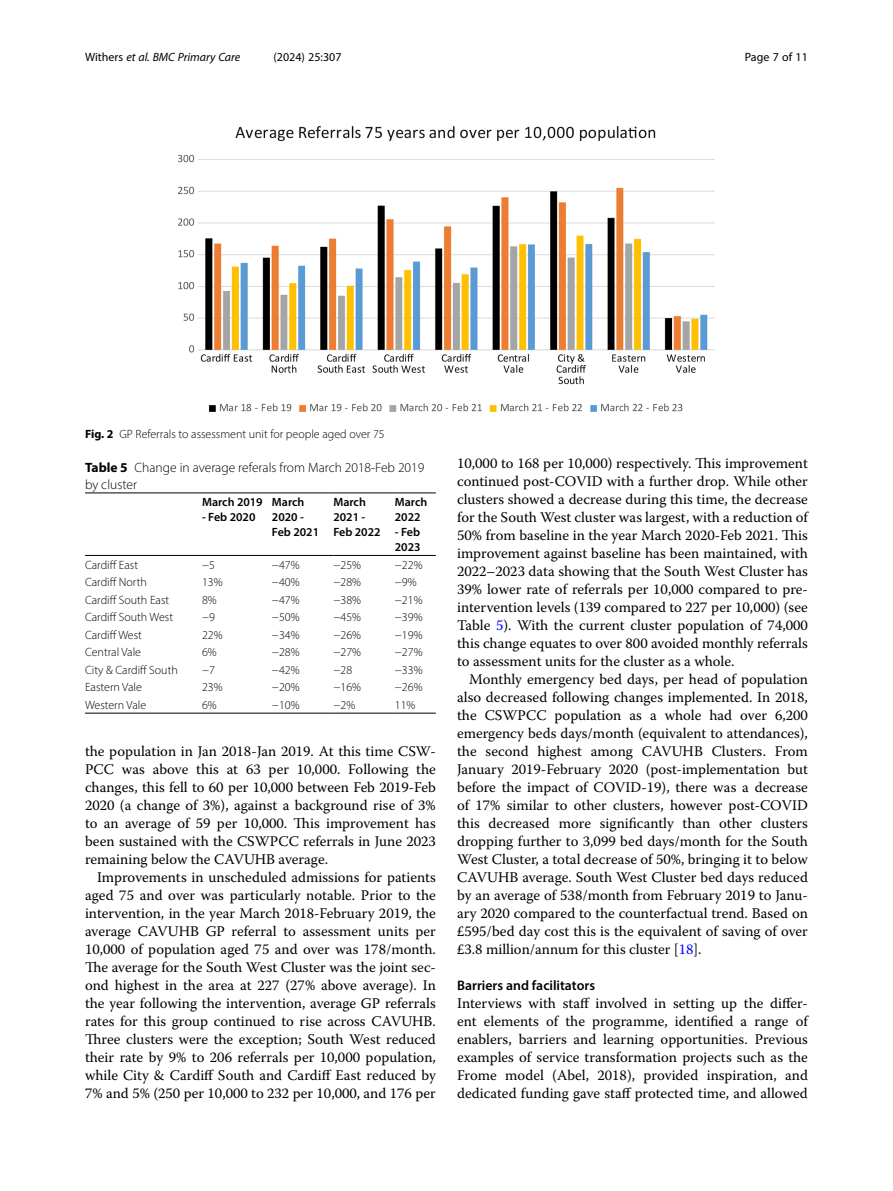
<style>
.page{position:relative;width:893px;height:1191px;background:#fff}
.page>*{position:absolute;margin:0;border:0;box-sizing:border-box;transform-origin:0 0}
.Body_Text_Indent{font:14.7px/18px "Warnock Pro";color:#000;text-align:justify}
.Body_Text{font:14.7px/18px "Warnock Pro";color:#000;text-align:justify}
.Head_2{font:600 13.8px "Myriad Pro";color:#000}
.Table_Caption{font:300 13.5px/16.5px "Myriad Pro";color:#000}
.Table_Body{font:300 12px "Myriad Pro";color:#000}
.Table_Head{font:600 12px/15px "Myriad Pro";color:#000}
.Figure_Caption{font:300 12px "Myriad Pro";color:#000}
.t1{font:italic 12px "Myriad Pro";color:#000}
.t2{font:12px "Myriad Pro";color:#000}
.s1{font-style:normal}
.s2{font-weight:700}
.s3{color:#00f}
</style>
<div class="page">
<hr style="left:85px;top:555px;width:117px;height:1px;background:#000">
<hr style="left:202px;top:492px;width:70px;height:1px;background:#000">
<hr style="left:202px;top:555px;width:70px;height:1px;background:#000">
<hr style="left:272px;top:492px;width:61px;height:1px;background:#000">
<hr style="left:272px;top:555px;width:61px;height:1px;background:#000">
<hr style="left:333px;top:492px;width:62px;height:1px;background:#000">
<hr style="left:333px;top:555px;width:62px;height:1px;background:#000">
<hr style="left:395px;top:492px;width:41px;height:1px;background:#000">
<hr style="left:395px;top:555px;width:41px;height:1px;background:#000">
<hr style="left:85px;top:713px;width:117px;height:1px;background:#000">
<hr style="left:202px;top:713px;width:70px;height:1px;background:#000">
<hr style="left:272px;top:713px;width:61px;height:1px;background:#000">
<hr style="left:333px;top:713px;width:62px;height:1px;background:#000">
<hr style="left:395px;top:713px;width:41px;height:1px;background:#000">
<hr style="left:85px;top:492px;width:117px;height:1px;background:#000">
<img style="left:179px;top:126px;width:535px;height:285px">
<p class="t1" style="left:85px;top:50px;width:157px"><span class="s1">Withers</span> et al. BMC Primary Care</p>
<p class="t2" style="left:274px;top:50px;width:70px">(2024) 25:307</p>
<p class="t2" style="left:745px;top:50px;width:65px">Page 7 of 11</p>
<p class="Figure_Caption" style="left:85px;top:427px;width:301px"><span class="s2">Fig. 2</span> GP Referrals to assessment unit for people aged over 75</p>
<p class="Table_Caption" style="left:85px;top:459px;width:341px"><span class="s2">Table 5</span> Change in average referals from March 2018-Feb 2019 by cluster</p>
<p class="Table_Head" style="left:202px;top:494px;width:62px">March 2019</p>
<p class="Table_Head" style="left:202px;top:509px;width:55px">- Feb 2020</p>
<p class="Table_Head" style="left:272px;top:494px;width:49px">March<br>2020 -<br>Feb 2021</p>
<p class="Table_Head" style="left:333px;top:494px;width:49px">March<br>2021 -<br>Feb 2022</p>
<p class="Table_Head" style="left:395px;top:494px;width:34px">March<br>2022</p>
<p class="Table_Head" style="left:395px;top:524px;width:27px">- Feb<br>2023</p>
<p class="Table_Body" style="left:85px;top:557px;width:55px">Cardiff East</p>
<p class="Table_Body" style="left:202px;top:557px;width:15px">−5</p>
<p class="Table_Body" style="left:272px;top:557px;width:29px">−47%</p>
<p class="Table_Body" style="left:333px;top:557px;width:29px">−25%</p>
<p class="Table_Body" style="left:395px;top:557px;width:29px">−22%</p>
<p class="Table_Body" style="left:85px;top:575px;width:63px">Cardiff North</p>
<p class="Table_Body" style="left:202px;top:575px;width:22px">13%</p>
<p class="Table_Body" style="left:272px;top:575px;width:29px">−40%</p>
<p class="Table_Body" style="left:333px;top:575px;width:29px">−28%</p>
<p class="Table_Body" style="left:395px;top:575px;width:23px">−9%</p>
<p class="Table_Body" style="left:85px;top:592px;width:86px">Cardiff South East</p>
<p class="Table_Body" style="left:202px;top:592px;width:16px">8%</p>
<p class="Table_Body" style="left:272px;top:592px;width:29px">−47%</p>
<p class="Table_Body" style="left:333px;top:592px;width:29px">−38%</p>
<p class="Table_Body" style="left:395px;top:592px;width:29px">−21%</p>
<p class="Table_Body" style="left:85px;top:610px;width:90px">Cardiff South West</p>
<p class="Table_Body" style="left:202px;top:610px;width:15px">−9</p>
<p class="Table_Body" style="left:272px;top:610px;width:29px">−50%</p>
<p class="Table_Body" style="left:333px;top:610px;width:29px">−45%</p>
<p class="Table_Body" style="left:395px;top:610px;width:29px">−39%</p>
<p class="Table_Body" style="left:85px;top:627px;width:58px">Cardiff West</p>
<p class="Table_Body" style="left:202px;top:627px;width:22px">22%</p>
<p class="Table_Body" style="left:272px;top:627px;width:29px">−34%</p>
<p class="Table_Body" style="left:333px;top:627px;width:29px">−26%</p>
<p class="Table_Body" style="left:395px;top:627px;width:29px">−19%</p>
<p class="Table_Body" style="left:85px;top:645px;width:58px">Central Vale</p>
<p class="Table_Body" style="left:202px;top:645px;width:16px">6%</p>
<p class="Table_Body" style="left:272px;top:645px;width:29px">−28%</p>
<p class="Table_Body" style="left:333px;top:645px;width:29px">−27%</p>
<p class="Table_Body" style="left:395px;top:645px;width:29px">−27%</p>
<p class="Table_Body" style="left:85px;top:662px;width:94px">City &amp; Cardiff South</p>
<p class="Table_Body" style="left:202px;top:662px;width:15px">−7</p>
<p class="Table_Body" style="left:272px;top:662px;width:29px">−42%</p>
<p class="Table_Body" style="left:333px;top:662px;width:20px">−28</p>
<p class="Table_Body" style="left:395px;top:662px;width:29px">−33%</p>
<p class="Table_Body" style="left:85px;top:680px;width:58px">Eastern Vale</p>
<p class="Table_Body" style="left:202px;top:680px;width:22px">23%</p>
<p class="Table_Body" style="left:272px;top:680px;width:29px">−20%</p>
<p class="Table_Body" style="left:333px;top:680px;width:29px">−16%</p>
<p class="Table_Body" style="left:395px;top:680px;width:29px">−26%</p>
<p class="Table_Body" style="left:85px;top:697px;width:63px">Western Vale</p>
<p class="Table_Body" style="left:202px;top:697px;width:16px">6%</p>
<p class="Table_Body" style="left:272px;top:697px;width:29px">−10%</p>
<p class="Table_Body" style="left:333px;top:697px;width:23px">−2%</p>
<p class="Table_Body" style="left:395px;top:697px;width:22px">11%</p>
<p class="Body_Text" style="left:85px;top:742px;width:352px">the population in Jan 2018-Jan 2019. At this time CSW-PCC was above this at 63 per 10,000. Following the changes, this fell to 60 per 10,000 between Feb 2019-Feb 2020 (a change of 3%), against a background rise of 3% to an average of 59 per 10,000. This improvement has been sustained with the CSWPCC referrals in June 2023 remaining below the CAVUHB average.</p>
<p class="Body_Text_Indent" style="left:85px;top:868px;width:352px;text-indent:12px">Improvements in unscheduled admissions for patients aged 75 and over was particularly notable. Prior to the intervention, in the year March 2018-February 2019, the average CAVUHB GP referral to assessment units per 10,000 of population aged 75 and over was 178/month.<br>The average for the South West Cluster was the joint sec&shy;ond highest in the area at 227 (27% above average). In the year following the intervention, average GP referrals rates for this group continued to rise across CAVUHB.<br>Three clusters were the exception; South West reduced their rate by 9% to 206 referrals per 10,000 population, while City &amp; Cardiff South and Cardiff East reduced by 7% and 5% (250 per 10,000 to 232 per 10,000, and 176 per</p>
<p class="Body_Text_Indent" style="left:457px;top:454px;width:352px">10,000 to 168 per 10,000) respectively. This improvement continued post-COVID with a further drop. While other clusters showed a decrease during this time, the decrease for the South West cluster was largest, with a reduction of 50% from baseline in the year March 2020-Feb 2021. This improvement against baseline has been maintained, with 2022–2023 data showing that the South West Cluster has 39% lower rate of referrals per 10,000 compared to pre&shy;intervention levels (139 compared to 227 per 10,000) (see Table <span class="s3">5</span>). With the current cluster population of 74,000 this change equates to over 800 avoided monthly referrals to assessment units for the cluster as a whole.</p>
<p class="Body_Text_Indent" style="left:457px;top:670px;width:352px;text-indent:12px">Monthly emergency bed days, per head of population also decreased following changes implemented. In 2018, the CSWPCC population as a whole had over 6,200 emergency beds days/month (equivalent to attendances), the second highest among CAVUHB Clusters. From January 2019-February 2020 (post-implementation but before the impact of COVID-19), there was a decrease of 17% similar to other clusters, however post-COVID this decreased more significantly than other clusters dropping further to 3,099 bed days/month for the South West Cluster, a total decrease of 50%, bringing it to below CAVUHB average. South West Cluster bed days reduced by an average of 538/month from February 2019 to Janu&shy;ary 2020 compared to the counterfactual trend. Based on £595/bed day cost this is the equivalent of saving of over £3.8 million/annum for this cluster [<span class="s3">18</span>].</p>
<p class="Head_2" style="left:457px;top:977px;width:139px">Barriers and facilitators</p>
<p class="Body_Text" style="left:457px;top:994px;width:352px">Interviews with staff involved in setting up the differ&shy;ent elements of the programme, identified a range of enablers, barriers and learning opportunities. Previous examples of service transformation projects such as the Frome model (Abel, 2018), provided inspiration, and dedicated funding gave staff protected time, and allowed</p>
</div>
